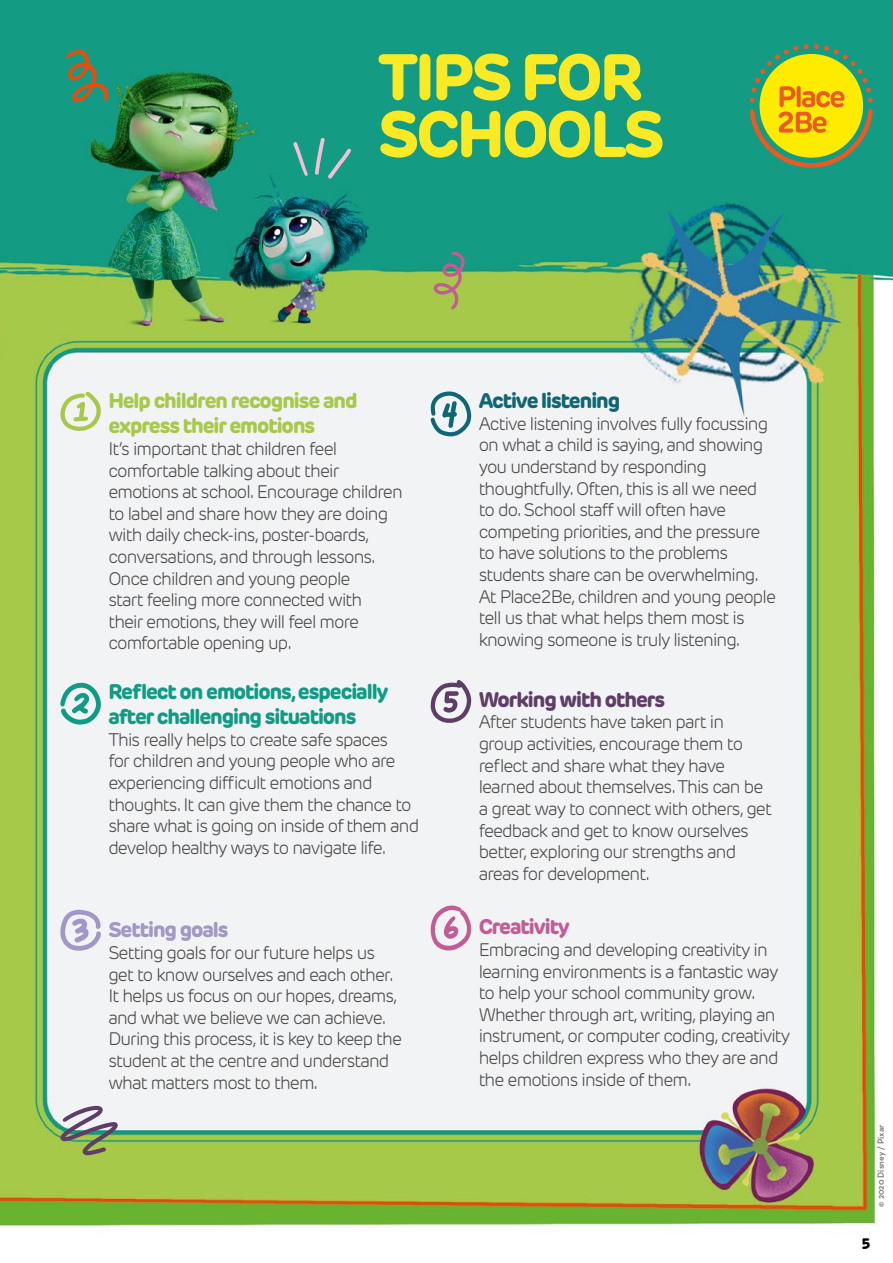
<style>
.page{position:relative;width:893px;height:1263px;background:#fff}
.page>*{position:absolute;margin:0;border:0;box-sizing:border-box;transform-origin:0 0}
.t1{font:800 64.5px/57px "New Rubrik";letter-spacing:-.05em;color:#faea25}
.t2{font:800 21px/25.2px "New Rubrik";letter-spacing:-.05em;color:#0f9b84}
.t3{font:800 21px/25.2px "New Rubrik";letter-spacing:-.05em;color:#a6c949}
.t4{font:800 21px "New Rubrik";letter-spacing:-.05em;color:#5e3e67}
.t5{font:800 21px "New Rubrik";letter-spacing:-.05em;color:#0f6674}
.t6{font:800 21px "New Rubrik";letter-spacing:-.05em;color:#a297c6}
.t7{font:800 21px "New Rubrik";letter-spacing:-.05em;color:#c35b95}
.t8{font:300 18px/21.6px "New Rubrik";letter-spacing:-.05em;color:#484645}
.t9{font:800 15px "New Rubrik";color:#000}
.t10{font:600 9px "Neutraface Text";color:#6f6f6e}
</style>
<div class="page">
<img style="left:0;top:0;width:893px;height:1226px">
<svg style="left:60px;top:392px;width:43px;height:40px"></svg>
<svg style="left:60px;top:682px;width:41px;height:43px"></svg>
<svg style="left:430px;top:391px;width:42px;height:45px"></svg>
<svg style="left:430px;top:679px;width:41px;height:44px"></svg>
<svg style="left:429px;top:905px;width:43px;height:46px"></svg>
<svg style="left:60px;top:909px;width:41px;height:42px"></svg>
<svg style="left:60px;top:1105px;width:59px;height:50px"></svg>
<svg style="left:293px;top:137px;width:59px;height:43px;background:#36a08f"></svg>
<svg style="left:433px;top:251px;width:32px;height:59px;background:#85a16b"></svg>
<svg style="left:750px;top:44px;width:123px;height:124px;background:#a4b636"></svg>
<svg style="left:66px;top:50px;width:42px;height:53px;background:#518360"></svg>
<h1 class="t1" style="left:378px;top:49px;width:288px">TIPS FOR<br>SCHOOLS</h1>
<p class="t3" style="left:108px;top:388px;width:251px">Help children recognise and express their emotions</p>
<p class="t8" style="left:108px;top:438px;width:296px">It’s important that children feel comfortable talking about their emotions at school. Encourage children to label and share how they are doing with daily check-ins, poster-boards, conversations, and through lessons.<br>Once children and young people<br>start feeling more connected with<br>their emotions, they will feel more comfortable opening up.</p>
<p class="t2" style="left:108px;top:679px;width:282px">Reflect on emotions, especially after challenging situations</p>
<p class="t8" style="left:108px;top:729px;width:312px">This really helps to create safe spaces<br>for children and young people who are experiencing difficult emotions and thoughts. It can give them the chance to share what is going on inside of them and develop healthy ways to navigate life.</p>
<p class="t6" style="left:108px;top:917px;width:122px">Setting goals</p>
<p class="t8" style="left:108px;top:942px;width:295px">Setting goals for our future helps us get to know ourselves and each other.<br>It helps us focus on our hopes, dreams, and what we believe we can achieve.<br>During this process, it is key to keep the student at the centre and understand what matters most to them.</p>
<p class="t5" style="left:479px;top:387px;width:143px">Active listening</p>
<p class="t8" style="left:479px;top:413px;width:299px">Active listening involves fully focussing on what a child is saying, and showing you understand by responding thoughtfully. Often, this is all we need to do. School staff will often have competing priorities, and the pressure to have solutions to the problems students share can be overwhelming.<br>At Place2Be, children and young people tell us that what helps them most is knowing someone is truly listening.</p>
<p class="t4" style="left:479px;top:686px;width:188px">Working with others</p>
<p class="t8" style="left:479px;top:711px;width:295px">After students have taken part in group activities, encourage them to reflect and share what they have learned about themselves. This can be a great way to connect with others, get feedback and get to know ourselves better, exploring our strengths and areas for development.</p>
<p class="t7" style="left:479px;top:914px;width:93px">Creativity</p>
<p class="t8" style="left:479px;top:939px;width:313px">Embracing and developing creativity in learning environments is a fantastic way to help your school community grow.<br>Whether through art, writing, playing an instrument, or computer coding, creativity helps children express who they are and the emotions inside of them.</p>
<p class="t10" style="left:875px;top:1207px;width:83px;rotate:-90deg">© 2020 Disney / Pixar</p>
<p class="t9" style="left:861px;top:1234px;width:11px">5</p>
</div>
